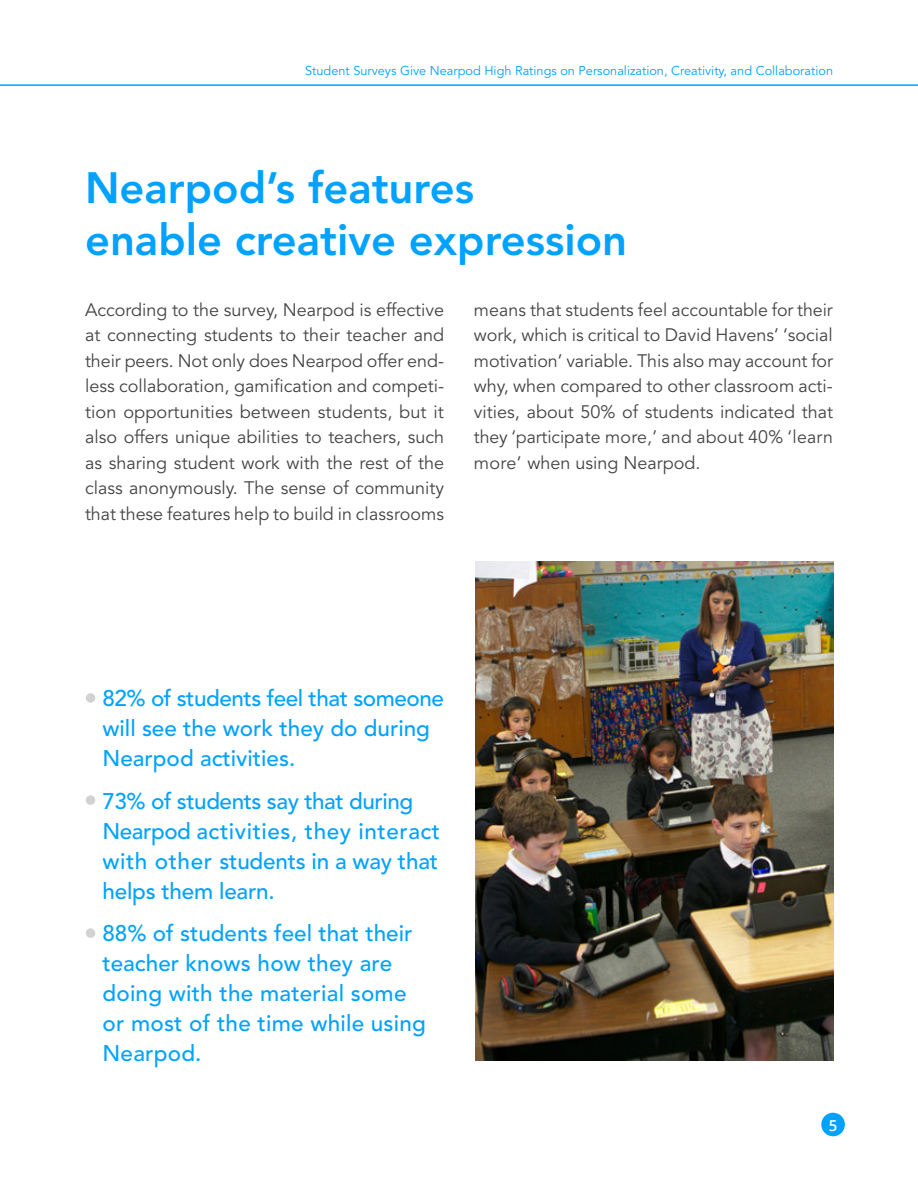
<style>
.page{position:relative;width:918px;height:1188px;background:#fff}
.page>*{position:absolute;margin:0;border:0;box-sizing:border-box;transform-origin:0 0}
.t1{font:800 43.5px "Avenir LT Std";color:#00a2ff}
.t2{font:500 22.5px/30px "Avenir LT Std";color:#00a2ff}
.parrafo{font:18px/25.5px "Avenir LT Std";color:#444;text-align:justify}
.t3{font:600 15px "Open Sans";color:#fff}
.t4{font:12.75px "Avenir LT Std";color:#00a2ff}
</style>
<div class="page">
<hr style="left:0;top:84px;width:918px;height:2px;background:#00a2ff">
<div style="left:821px;top:1113px;width:24px;height:23px;background:#00a2ff;border-radius:50%"></div>
<img style="left:475px;top:561px;width:358px;height:499px">
<div style="left:86px;top:693px;width:9px;height:10px;background:#d1d2d4;border-radius:50%"></div>
<div style="left:86px;top:795px;width:9px;height:10px;background:#d1d2d4;border-radius:50%"></div>
<div style="left:86px;top:928px;width:9px;height:10px;background:#d1d2d4;border-radius:50%"></div>
<p class="t4" style="left:305px;top:64px;width:529px">Student Surveys Give Nearpod High Ratings on Personalization, Creativity, and Collaboration</p>
<p class="t1" style="left:85px;top:162px;width:391px">Nearpod’s features</p>
<p class="t1" style="left:85px;top:214px;width:544px">enable creative expression</p>
<p class="parrafo" style="left:85px;top:297px;width:361px">According to the survey, Nearpod is effective at connecting students to their teacher and their peers. Not only does Nearpod offer end&shy;less collaboration, gamification and competi&shy;tion opportunities between students, but it also offers unique abilities to teachers, such as sharing student work with the rest of the class anonymously. The sense of community that these features help to build in classrooms</p>
<p class="parrafo" style="left:474px;top:297px;width:361px">means that students feel accountable for their work, which is critical to David Havens’ ‘social motivation’ variable. This also may account for why, when compared to other classroom acti&shy;vities, about 50% of students indicated that they ‘participate more,’ and about 40% ‘learn more’ when using Nearpod.</p>
<p class="t2" style="left:102px;top:684px;width:343px">82% of students feel that someone will see the work they do during<br>Nearpod activities.</p>
<p class="t2" style="left:102px;top:786px;width:339px">73% of students say that during<br>Nearpod activities, they interact with other students in a way that helps them learn.</p>
<p class="t2" style="left:102px;top:919px;width:325px">88% of students feel that their teacher knows how they are doing with the material some or most of the time while using<br>Nearpod.</p>
<p class="t3" style="left:829px;top:1115px;width:10px">5</p>
</div>
